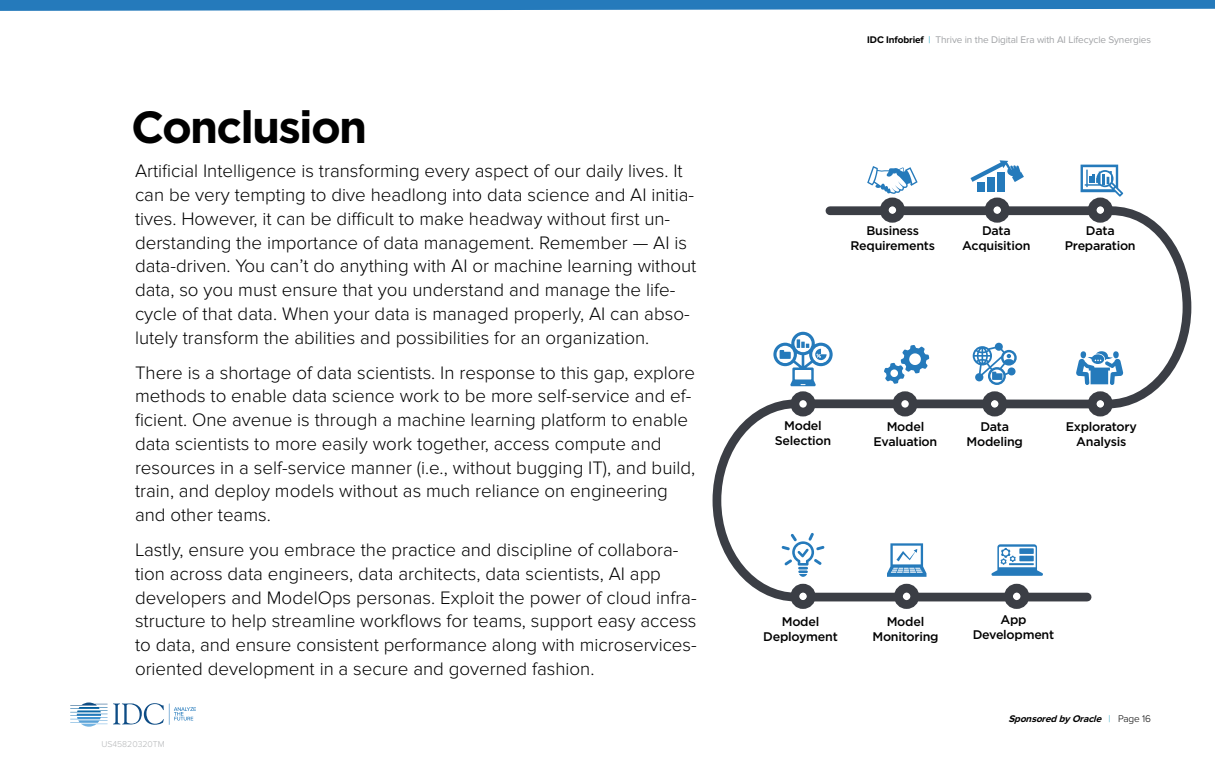
<style>
.page{position:relative;width:1215px;height:765px;background:#fff}
.page>*{position:absolute;margin:0;border:0;box-sizing:border-box;transform-origin:0 0}
.t1{font:700 45px "Gotham";letter-spacing:-.04em;color:#000}
.t2{font:300 18.75px/23.8px "Proxima Nova";color:#000}
.t3{font:500 12.5px/15px "Gotham";letter-spacing:-.02em;color:#000;text-align:center}
.t4{font:10px "Proxima Nova";letter-spacing:-.01em;color:#a1a3a6}
.t5{font:italic 700 10px "Proxima Nova";color:#000}
.t6{font:300 8.75px "Proxima Nova";color:#b4b6b8}
.s1{font-weight:700;color:#000}
.s2{color:#36aec7}
.s3{font-weight:300;font-style:normal;color:#36aec7}
.s4{font-weight:300;font-style:normal}
</style>
<div class="page">
<svg style="left:70px;top:703px;width:126px;height:24px"></svg>
<svg style="left:0;top:0;width:1215px;height:11px;background:#3b87c2"></svg>
<svg style="left:867px;top:166px;width:51px;height:28px"></svg>
<svg style="left:1081px;top:165px;width:42px;height:32px"></svg>
<div style="left:977px;top:183px;width:8px;height:9px;background:#257abb"></div>
<div style="left:987px;top:178px;width:7px;height:14px;background:#257abb"></div>
<div style="left:997px;top:172px;width:8px;height:20px;background:#257abb"></div>
<svg style="left:971px;top:160px;width:53px;height:22px"></svg>
<svg style="left:712px;top:202px;width:480px;height:404px"></svg>
<div style="left:884px;top:202px;width:17px;height:16px;background:#fff;border-radius:50%"></div>
<div style="left:880px;top:198px;width:25px;height:25px;border:9px solid #3b3e45;border-radius:50%"></div>
<div style="left:989px;top:202px;width:16px;height:16px;background:#fff;border-radius:50%"></div>
<div style="left:985px;top:198px;width:25px;height:25px;border:9px solid #3b3e45;border-radius:50%"></div>
<div style="left:1092px;top:202px;width:17px;height:16px;background:#fff;border-radius:50%"></div>
<div style="left:1088px;top:198px;width:25px;height:25px;border:9px solid #3b3e45;border-radius:50%"></div>
<div style="left:1092px;top:396px;width:17px;height:16px;background:#fff;border-radius:50%"></div>
<div style="left:1088px;top:391px;width:25px;height:25px;border:9px solid #3b3e45;border-radius:50%"></div>
<div style="left:987px;top:396px;width:16px;height:16px;background:#fff;border-radius:50%"></div>
<div style="left:982px;top:391px;width:25px;height:25px;border:9px solid #3b3e45;border-radius:50%"></div>
<div style="left:1009px;top:588px;width:16px;height:17px;background:#fff;border-radius:50%"></div>
<div style="left:1004px;top:584px;width:25px;height:25px;border:9px solid #3b3e45;border-radius:50%"></div>
<div style="left:898px;top:588px;width:17px;height:17px;background:#fff;border-radius:50%"></div>
<div style="left:894px;top:584px;width:25px;height:25px;border:9px solid #3b3e45;border-radius:50%"></div>
<div style="left:795px;top:588px;width:16px;height:17px;background:#fff;border-radius:50%"></div>
<div style="left:790px;top:584px;width:26px;height:25px;border:9px solid #3b3e45;border-radius:50%"></div>
<div style="left:897px;top:396px;width:16px;height:16px;background:#fff;border-radius:50%"></div>
<div style="left:892px;top:391px;width:26px;height:25px;border:9px solid #3b3e45;border-radius:50%"></div>
<div style="left:795px;top:396px;width:16px;height:16px;background:#fff;border-radius:50%"></div>
<div style="left:790px;top:391px;width:26px;height:25px;border:9px solid #3b3e45;border-radius:50%"></div>
<p class="t1" style="left:131px;top:101px;width:237px">Conclusion</p>
<p class="t2" style="left:135px;top:159px;width:563px">Artificial Intelligence is transforming every aspect of our daily lives. It can be very tempting to dive headlong into data science and AI initia&shy;tives. However, it can be difficult to make headway without first un&shy;derstanding the importance of data management. Remember — AI is data-driven. You can’t do anything with AI or machine learning without data, so you must ensure that you understand and manage the life&shy;cycle of that data. When your data is managed properly, AI can abso&shy;lutely transform the abilities and possibilities for an organization.</p>
<p class="t2" style="left:135px;top:361px;width:562px">There is a shortage of data scientists. In response to this gap, explore methods to enable data science work to be more self-service and ef&shy;ficient. One avenue is through a machine learning platform to enable data scientists to more easily work together, access compute and resources in a self-service manner (i.e., without bugging IT), and build, train, and deploy models without as much reliance on engineering and other teams.</p>
<p class="t2" style="left:135px;top:538px;width:563px">Lastly, ensure you embrace the practice and discipline of collabora&shy;tion across data engineers, data architects, data scientists, AI app developers and ModelOps personas. Exploit the power of cloud infra&shy;structure to help streamline workflows for teams, support easy access to data, and ensure consistent performance along with microservices&shy;oriented development in a secure and governed fashion.</p>
<p class="t6" style="left:101px;top:739px;width:65px">US45820320TM</p>
<p class="t4" style="left:867px;top:34px;width:285px"><span class="s1">IDC Infobrief</span> <span class="s2">|</span> Thrive in the Digital Era with AI Lifecycle Synergies</p>
<p class="t3" style="left:851px;top:223px;width:86px">Business<br>Requirements</p>
<p class="t3" style="left:982px;top:223px;width:30px">Data</p>
<p class="t3" style="left:962px;top:238px;width:70px">Acquisition</p>
<p class="t3" style="left:1086px;top:223px;width:30px">Data</p>
<p class="t3" style="left:1065px;top:238px;width:72px">Preparation</p>
<p class="t3" style="left:784px;top:418px;width:39px">Model</p>
<p class="t3" style="left:775px;top:433px;width:58px">Selection</p>
<p class="t3" style="left:887px;top:419px;width:39px">Model</p>
<p class="t3" style="left:874px;top:434px;width:65px">Evaluation</p>
<p class="t3" style="left:980px;top:419px;width:30px">Data</p>
<p class="t3" style="left:966px;top:434px;width:58px">Modeling</p>
<p class="t3" style="left:1066px;top:419px;width:73px">Exploratory</p>
<p class="t3" style="left:1076px;top:434px;width:52px">Analysis</p>
<p class="t3" style="left:782px;top:613px;width:39px">Model</p>
<p class="t3" style="left:763px;top:628px;width:76px">Deployment</p>
<p class="t3" style="left:887px;top:613px;width:39px">Model</p>
<p class="t3" style="left:872px;top:628px;width:68px">Monitoring</p>
<p class="t3" style="left:973px;top:612px;width:83px">App<br>Development</p>
<p class="t5" style="left:1008px;top:713px;width:144px">SponsoredbyOracle <span class="s3">|</span> <span class="s4">P a g e 1 6</span></p>
</div>
